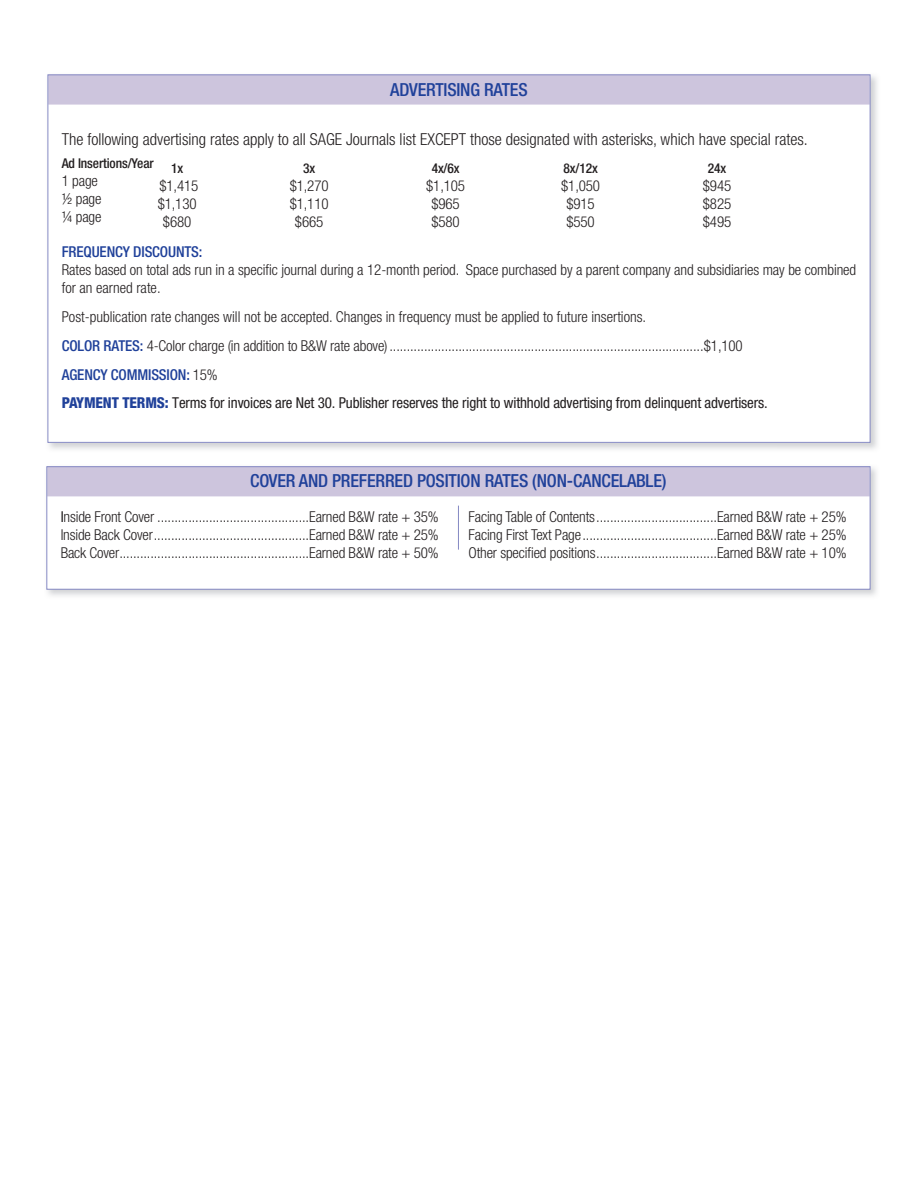
<style>
.page{position:relative;width:918px;height:1188px;background:#fff}
.page>*{position:absolute;margin:0;border:0;box-sizing:border-box;transform-origin:0 0}
.t1{font:500 condensed 18px "Helvetica Neue LT Std";letter-spacing:-.01em;color:#20419a}
.t2{font:300 condensed 16.5px "Helvetica Neue LT Std";color:#231f20}
.t3{font:300 condensed 15px/18px "Helvetica Neue LT Std";letter-spacing:-.005em;color:#231f20}
.t4{font:condensed 15px "Helvetica Neue";letter-spacing:-.01em;color:#231f20}
.t5{font:500 condensed 15px "Helvetica Neue LT Std";letter-spacing:-.01em;color:#20419a}
.t6{font:500 condensed 13.5px "Helvetica Neue LT Std";letter-spacing:-.01em;color:#231f20}
.s1{font-weight:500;color:#20419a}
.s2{font-family:"Helvetica Neue LT Std";font-weight:800;color:#20419a}
.s3{font-family:"Helvetica Neue";font-weight:400}
</style>
<div class="page">
<img style="left:47px;top:74px;width:831px;height:376px">
<div style="left:48px;top:75px;width:822px;height:367px;background:#fff"></div>
<div style="left:48px;top:75px;width:822px;height:30px;background:#cdc5dd"></div>
<img style="left:47px;top:466px;width:830px;height:130px">
<div style="left:47px;top:467px;width:823px;height:122px;background:#fff"></div>
<div style="left:47px;top:466px;width:823px;height:30px;background:#cdc5dd"></div>
<div style="left:46px;top:466px;width:824px;height:124px;border:1px solid #8589c3"></div>
<hr style="left:458px;top:506px;width:1px;height:44px;background:#8589c3">
<p class="t1" style="left:390px;top:78px;width:139px">ADVERTISING RATES</p>
<p class="t2" style="left:62px;top:130px;width:747px">The following advertising rates apply to all SAGE Journals list EXCEPT those designated with asterisks, which have special rates.</p>
<p class="t6" style="left:62px;top:155px;width:93px">Ad Insertions/Year</p>
<p class="t3" style="left:62px;top:172px;width:41px">1 page ½ page ¼ page</p>
<p class="t5" style="left:62px;top:243px;width:142px">FREQUENCY DISCOUNTS:</p>
<p class="t3" style="left:62px;top:261px;width:796px">Rates based on total ads run in a specific journal during a 12-month period. Space purchased by a parent company and subsidiaries may be combined for an earned rate.</p>
<p class="t3" style="left:62px;top:302px;width:683px;line-height:28.8px">Post-publication rate changes will not be accepted. Changes in frequency must be applied to future insertions.<br><span class="s1">COLOR RATES:</span> 4-Color charge (in addition to B&amp;W rate above) ...........................................................................................$1,100<br><span class="s1">AGENCY COMMISSION:</span> 15%</p>
<p class="t4" style="left:62px;top:394px;width:707px"><span class="s2">PAYMENT TERMS:</span> Terms for invoices are Net 30. Publisher reserves the right to withhold advertising from delinquent advertisers.</p>
<p class="t6" style="left:171px;top:160px;width:14px">1x</p>
<p class="t6" style="left:303px;top:160px;width:14px">3x</p>
<p class="t6" style="left:432px;top:160px;width:29px">4x/6x</p>
<p class="t6" style="left:564px;top:160px;width:36px">8x/12x</p>
<p class="t6" style="left:708px;top:160px;width:20px">24x</p>
<p class="t3" style="left:159px;top:177px;width:40px">$1,415</p>
<p class="t3" style="left:290px;top:177px;width:40px">$1,270</p>
<p class="t3" style="left:426px;top:177px;width:40px">$1,105</p>
<p class="t3" style="left:561px;top:177px;width:40px">$1,050</p>
<p class="t3" style="left:703px;top:177px;width:30px">$945</p>
<p class="t3" style="left:158px;top:195px;width:40px">$1,130</p>
<p class="t3" style="left:290px;top:195px;width:40px">$1,110</p>
<p class="t3" style="left:431px;top:195px;width:30px">$965</p>
<p class="t3" style="left:566px;top:195px;width:30px">$915</p>
<p class="t3" style="left:703px;top:195px;width:30px">$825</p>
<p class="t3" style="left:163px;top:213px;width:30px">$680</p>
<p class="t3" style="left:295px;top:213px;width:30px">$665</p>
<p class="t3" style="left:431px;top:213px;width:30px">$580</p>
<p class="t3" style="left:566px;top:213px;width:30px">$550</p>
<p class="t3" style="left:703px;top:213px;width:30px">$495</p>
<p class="t1" style="left:250px;top:470px;width:418px">COVER AND PREFERRED POSITION RATES (NON-CANCELABLE)</p>
<p class="t3" style="left:61px;top:508px;width:379px;text-align:justify"><span class="s3">I</span>nside Front Cover ............................................Earned B&amp;W rate + 35% Inside Back Cover .............................................Earned B&amp;W rate + 25% Back Cover .......................................................Earned B&amp;W rate + 50%</p>
<p class="t3" style="left:469px;top:508px;width:380px;text-align:justify">Facing Table of Contents ...................................Earned B&amp;W rate + 25% Facing First Text Page .......................................Earned B&amp;W rate + 25% Other specified positions ...................................Earned B&amp;W rate + 10%</p>
</div>
